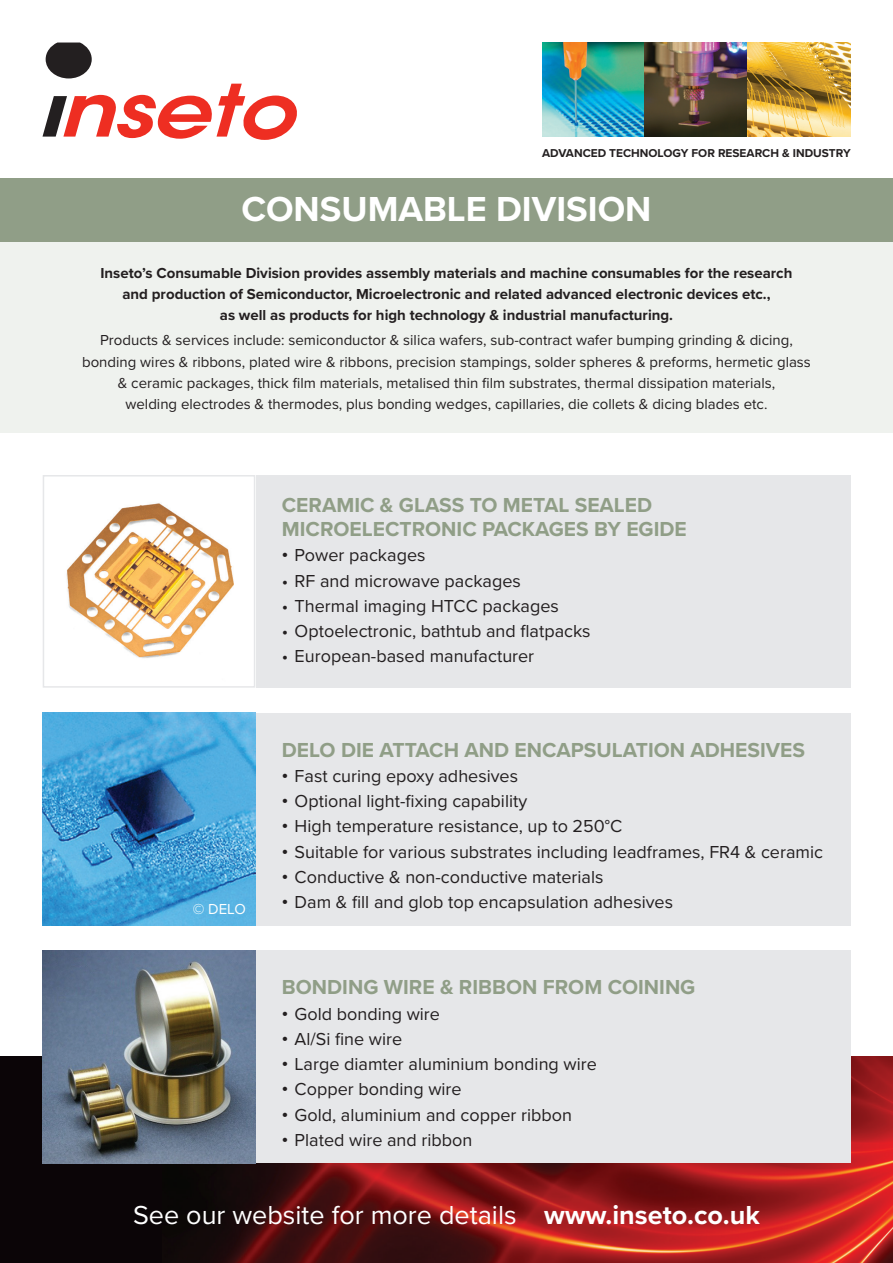
<style>
.page{position:relative;width:893px;height:1263px;background:#fff}
.page>*{position:absolute;margin:0;border:0;box-sizing:border-box;transform-origin:0 0}
.t1{font:700 36px "Proxima Nova";color:#fff}
.t2{font:27px "Proxima Nova";color:#fff}
.t3{font:700 21px/24px "Proxima Nova";color:#909e87}
.t4{font:18px "Proxima Nova";color:#231f20}
.t5{font:15px/21px "Proxima Nova";color:#231f20;text-align:center}
.t6{font:700 15px/21px "Proxima Nova";color:#231f20;text-align:center}
.t7{font:15px "Proxima Nova";color:#fff}
.t8{font:700 11.85px "Proxima Nova";color:#231f20}
.s1{font-weight:700}
</style>
<div class="page">
<div style="left:247px;top:475px;width:604px;height:213px;background:#e6e7e9"></div>
<div style="left:0;top:1057px;width:893px;height:206px;background:#0b0507"></div>
<img style="left:162px;top:1057px;width:731px;height:206px">
<div style="left:0;top:231px;width:893px;height:201px;background:#eff2ee"></div>
<div style="left:255px;top:713px;width:596px;height:212px;background:#e6e7e9"></div>
<div style="left:255px;top:950px;width:596px;height:213px;background:#e6e7e9"></div>
<svg style="left:43px;top:84px;width:254px;height:56px"></svg>
<svg style="left:46px;top:43px;width:46px;height:35px;background:#484546"></svg>
<img style="left:542px;top:43px;width:308px;height:93px">
<img style="left:66px;top:478px;width:186px;height:207px">
<div style="left:43px;top:475px;width:212px;height:213px;border:2px solid #e6e7e9"></div>
<img style="left:43px;top:950px;width:212px;height:213px">
<div style="left:0;top:179px;width:893px;height:63px;background:#909e87"></div>
<img style="left:43px;top:713px;width:212px;height:212px">
<p class="t8" style="left:542px;top:144px;width:310px">ADVANCED TECHNOLOGY FOR RESEARCH &amp; INDUSTRY</p>
<h1 class="t1" style="left:241px;top:182px;width:412px">CONSUMABLE DIVISION</h1>
<p class="t6" style="left:100px;top:262px;width:693px">Inseto’s Consumable Division provides assembly materials and machine consumables for the research and production of Semiconductor, Microelectronic and related advanced electronic devices etc.,<br>as well as products for high technology &amp; industrial manufacturing.</p>
<p class="t5" style="left:82px;top:329px;width:730px">Products &amp; services include: semiconductor &amp; silica wafers, sub-contract wafer bumping grinding &amp; dicing, bonding wires &amp; ribbons, plated wire &amp; ribbons, precision stampings, solder spheres &amp; preforms, hermetic glass &amp; ceramic packages, thick film materials, metalised thin film substrates, thermal dissipation materials,<br>welding electrodes &amp; thermodes, plus bonding wedges, capillaries, die collets &amp; dicing blades etc.</p>
<p class="t7" style="left:193px;top:898px;width:55px">© DELO</p>
<p class="t3" style="left:282px;top:492px;width:406px">CERAMIC &amp; GLASS TO METAL SEALED<br>MICROELECTRONIC PACKAGES BY EGIDE</p>
<p class="t4" style="left:282px;top:542px;width:145px"><span class="s1">•</span> Power packages</p>
<p class="t4" style="left:282px;top:567px;width:240px">• RF and microwave packages</p>
<p class="t4" style="left:282px;top:592px;width:278px">• Thermal imaging HTCC packages</p>
<p class="t4" style="left:282px;top:618px;width:310px">• Optoelectronic, bathtub and flatpacks</p>
<p class="t4" style="left:282px;top:643px;width:254px">• European-based manufacturer</p>
<p class="t3" style="left:282px;top:737px;width:525px">DELO DIE ATTACH AND ENCAPSULATION ADHESIVES</p>
<p class="t4" style="left:282px;top:762px;width:238px"><span class="s1">•</span> Fast curing epoxy adhesives</p>
<p class="t4" style="left:282px;top:788px;width:247px"><span class="s1">•</span> Optional light-fixing capability</p>
<p class="t4" style="left:282px;top:813px;width:342px"><span class="s1">•</span> High temperature resistance, up to 250°C</p>
<p class="t4" style="left:282px;top:838px;width:543px"><span class="s1">•</span> Suitable for various substrates including leadframes, FR4 &amp; ceramic</p>
<p class="t4" style="left:282px;top:863px;width:323px"><span class="s1">•</span> Conductive &amp; non-conductive materials</p>
<p class="t4" style="left:282px;top:889px;width:393px"><span class="s1">•</span> Dam &amp; fill and glob top encapsulation adhesives</p>
<p class="t3" style="left:282px;top:975px;width:415px">BONDING WIRE &amp; RIBBON FROM COINING</p>
<p class="t4" style="left:282px;top:1000px;width:160px"><span class="s1">•</span> Gold bonding wire</p>
<p class="t4" style="left:282px;top:1025px;width:122px"><span class="s1">•</span> Al/Si fine wire</p>
<p class="t4" style="left:282px;top:1050px;width:316px"><span class="s1">•</span> Large diamter aluminium bonding wire</p>
<p class="t4" style="left:282px;top:1076px;width:181px"><span class="s1">•</span> Copper bonding wire</p>
<p class="t4" style="left:282px;top:1101px;width:292px"><span class="s1">•</span> Gold, aluminium and copper ribbon</p>
<p class="t4" style="left:282px;top:1126px;width:192px"><span class="s1">•</span> Plated wire and ribbon</p>
<h2 class="t2" style="left:133px;top:1195px;width:628px">See our website for more details <span class="s1">www.inseto.co.uk</span></h2>
</div>
